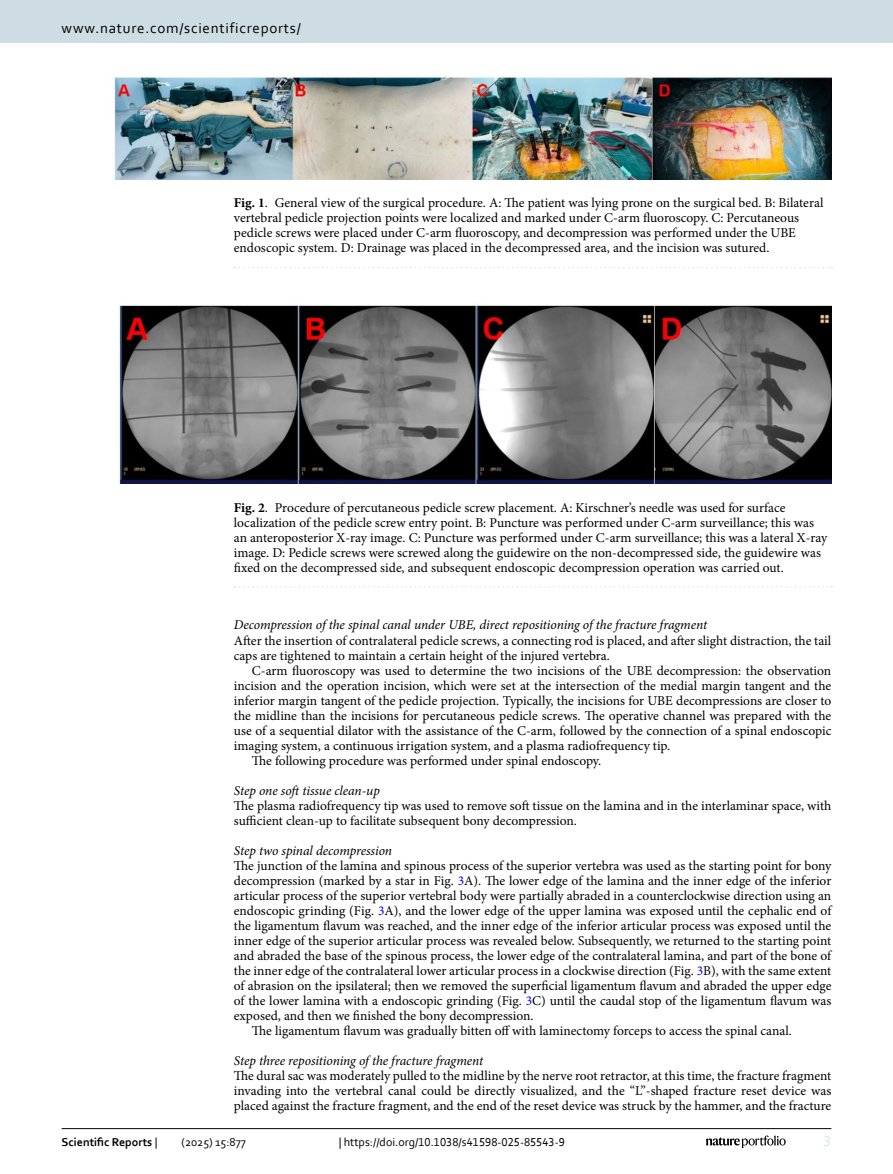
<style>
.page{position:relative;width:893px;height:1174px;background:#fff}
.page>*{position:absolute;margin:0;border:0;box-sizing:border-box;transform-origin:0 0}
.t1{font:15px "Corbel";letter-spacing:.05em;color:#000}
.t2{font:15px "Corbel";color:#d9e4eb}
.Body_Text{font:13.5px/15px "Minion Pro";color:#000}
.Figure_Caption{font:13.5px/15px "Minion Pro";color:#000}
.Body_Text_Indent{font:13.5px/15px "Minion Pro";color:#000;text-align:justify}
.Head_3{font:italic 13.5px "Minion Pro";letter-spacing:-.01em;color:#000}
.t3{font:12px "Corbel";color:#000}
.t4{font:700 12px "Corbel";color:#000}
.s1{font-weight:700}
.s2{color:#00f}
.s3{font-weight:400}
</style>
<div class="page">
<img style="left:119px;top:305px;width:712px;height:179px">
<svg style="left:235px;top:586px;width:597px;height:1px"></svg>
<img style="left:114px;top:77px;width:717px;height:102px">
<svg style="left:235px;top:267px;width:597px;height:1px"></svg>
<hr style="left:62px;top:1128px;width:769px;height:1px;background:#000">
<svg style="left:706px;top:1135px;width:80px;height:12px"></svg>
<div style="left:0;top:0;width:893px;height:43px;background:#cedde4"></div>
<p class="t1" style="left:62px;top:18px;width:241px">www.nature.com/scientificreports/</p>
<p class="Figure_Caption" style="left:234px;top:195px;width:591px"><span class="s1">Fig. 1</span>. General view of the surgical procedure. A: The patient was lying prone on the surgical bed. B: Bilateral vertebral pedicle projection points were localized and marked under C-arm fluoroscopy. C: Percutaneous pedicle screws were placed under C-arm fluoroscopy, and decompression was performed under the UBE endoscopic system. D: Drainage was placed in the decompressed area, and the incision was sutured.</p>
<p class="Figure_Caption" style="left:234px;top:500px;width:595px"><span class="s1">Fig. 2</span>. Procedure of percutaneous pedicle screw placement. A: Kirschner’s needle was used for surface localization of the pedicle screw entry point. B: Puncture was performed under C-arm surveillance; this was an anteroposterior X-ray image. C: Puncture was performed under C-arm surveillance; this was a lateral X-ray image. D: Pedicle screws were screwed along the guidewire on the non-decompressed side, the guidewire was fixed on the decompressed side, and subsequent endoscopic decompression operation was carried out.</p>
<p class="Head_3" style="left:234px;top:616px;width:475px">Decompression of the spinal canal under UBE, direct repositioning of the fracture fragment</p>
<p class="Body_Text" style="left:234px;top:633px;width:599px">After the insertion of contralateral pedicle screws, a connecting rod is placed, and after slight distraction, the tail caps are tightened to maintain a certain height of the injured vertebra.</p>
<p class="Body_Text_Indent" style="left:234px;top:663px;width:599px;text-indent:18px">C-arm fluoroscopy was used to determine the two incisions of the UBE decompression: the observation incision and the operation incision, which were set at the intersection of the medial margin tangent and the inferior margin tangent of the pedicle projection. Typically, the incisions for UBE decompressions are closer to the midline than the incisions for percutaneous pedicle screws. The operative channel was prepared with the use of a sequential dilator with the assistance of the C-arm, followed by the connection of a spinal endoscopic imaging system, a continuous irrigation system, and a plasma radiofrequency tip.</p>
<p class="Body_Text_Indent" style="left:252px;top:753px;width:351px">The following procedure was performed under spinal endoscopy.</p>
<p class="Head_3" style="left:234px;top:781px;width:148px">Step one soft tissue clean-up</p>
<p class="Body_Text" style="left:234px;top:798px;width:599px">The plasma radiofrequency tip was used to remove soft tissue on the lamina and in the interlaminar space, with sufficient clean-up to facilitate subsequent bony decompression.</p>
<p class="Head_3" style="left:234px;top:841px;width:160px">Step two spinal decompression</p>
<p class="Body_Text" style="left:234px;top:858px;width:599px;text-align:justify">The junction of the lamina and spinous process of the superior vertebra was used as the starting point for bony decompression (marked by a star in Fig. <span class="s2">3</span>A). The lower edge of the lamina and the inner edge of the inferior articular process of the superior vertebral body were partially abraded in a counterclockwise direction using an endoscopic grinding (Fig. <span class="s2">3</span>A), and the lower edge of the upper lamina was exposed until the cephalic end of the ligamentum flavum was reached, and the inner edge of the inferior articular process was exposed until the inner edge of the superior articular process was revealed below. Subsequently, we returned to the starting point and abraded the base of the spinous process, the lower edge of the contralateral lamina, and part of the bone of the inner edge of the contralateral lower articular process in a clockwise direction (Fig. <span class="s2">3</span>B), with the same extent of abrasion on the ipsilateral; then we removed the superficial ligamentum flavum and abraded the upper edge of the lower lamina with a endoscopic grinding (Fig. <span class="s2">3</span>C) until the caudal stop of the ligamentum flavum was exposed, and then we finished the bony decompression.</p>
<p class="Body_Text_Indent" style="left:252px;top:1023px;width:541px">The ligamentum flavum was gradually bitten off with laminectomy forceps to access the spinal canal.</p>
<p class="Head_3" style="left:234px;top:1051px;width:251px">Step three repositioning of the fracture fragment</p>
<p class="Body_Text" style="left:234px;top:1068px;width:599px;text-align:justify">The dural sac was moderately pulled to the midline by the nerve root retractor, at this time, the fracture fragment invading into the vertebral canal could be directly visualized, and the “L”-shaped fracture reset device was placed against the fracture fragment, and the end of the reset device was struck by the hammer, and the fracture</p>
<p class="t4" style="left:62px;top:1134px;width:97px">Scientific Reports <span class="s3">|</span></p>
<p class="t3" style="left:181px;top:1134px;width:66px">(2025) 15:877</p>
<p class="t3" style="left:339px;top:1134px;width:228px">| https://doi.org/10.1038/s41598-025-85543-9</p>
<p class="t2" style="left:824px;top:1132px;width:9px">3</p>
</div>
